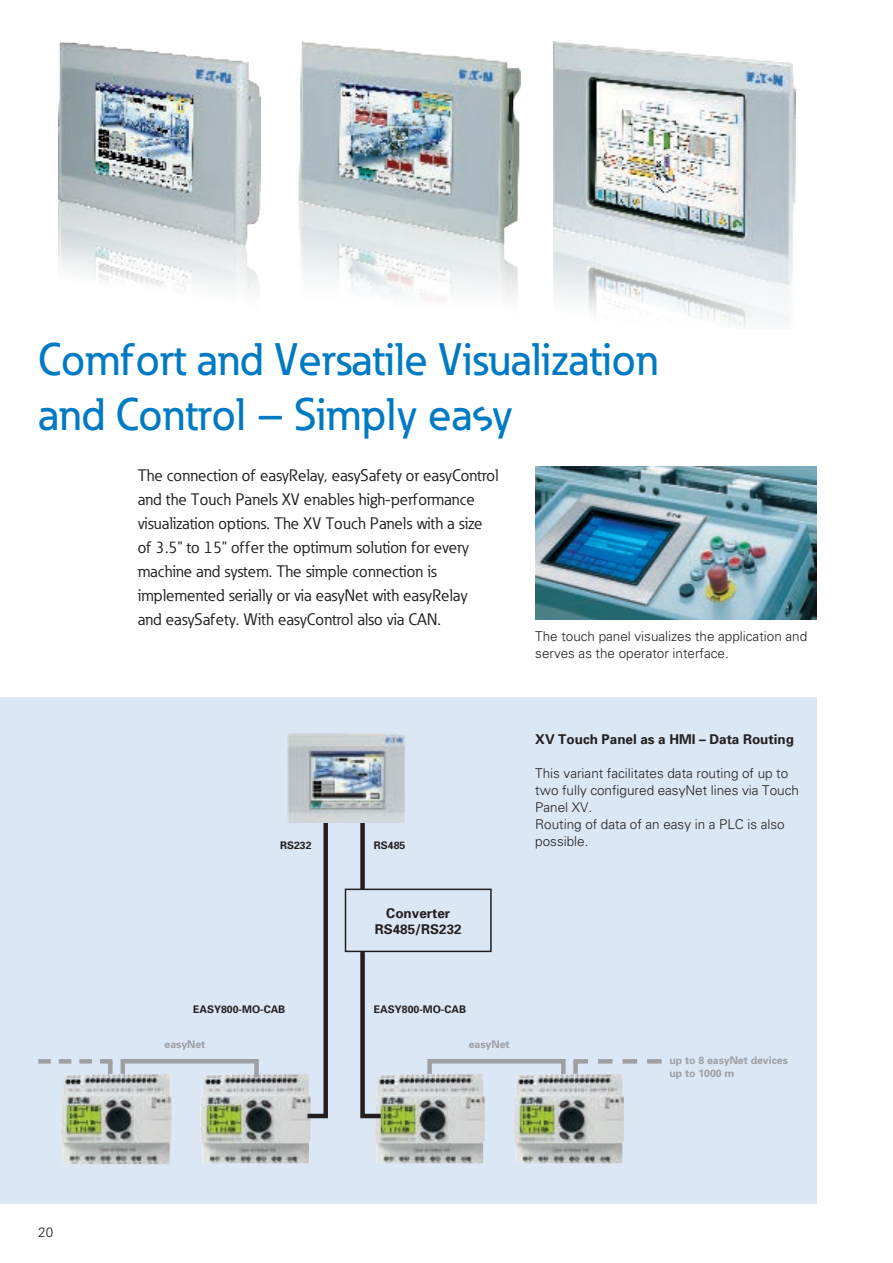
<style>
.page{position:relative;width:893px;height:1263px;background:#fff}
.page>*{position:absolute;margin:0;border:0;box-sizing:border-box;transform-origin:0 0}
.t1{font:500 45px/55.5px "Eaton";color:#007ac2}
.t2{font:16.5px/24px "Eaton";color:#231f20}
.t3{font:300 13.5px/17px "Univers";color:#231f20}
.t4{font:700 13.5px/16.5px "Univers";color:#231f20;text-align:center}
.t5{font:700 10.5px/12.6px "Univers";color:#9d9fa2}
.t6{font:700 10.5px "Univers";color:#231f20}
.s1{font-family:"Eaton Easy Medium";font-weight:400}
</style>
<div class="page">
<img style="left:59px;top:42px;width:202px;height:248px">
<img style="left:298px;top:41px;width:222px;height:259px">
<img style="left:553px;top:41px;width:242px;height:288px">
<div style="left:0;top:697px;width:816px;height:506px;background:#dbe7f5"></div>
<hr style="left:108px;top:1061px;width:4px;height:13px;background:#9d9fa2">
<img style="left:61px;top:1074px;width:111px;height:90px">
<img style="left:200px;top:1074px;width:111px;height:89px">
<svg style="left:118px;top:1059px;width:143px;height:23px"></svg>
<img style="left:375px;top:1074px;width:110px;height:89px">
<img style="left:514px;top:1082px;width:110px;height:81px">
<svg style="left:303px;top:822px;width:27px;height:298px"></svg>
<svg style="left:358px;top:822px;width:27px;height:298px"></svg>
<img style="left:287px;top:733px;width:118px;height:89px">
<svg style="left:38px;top:1059px;width:74px;height:4px"></svg>
<svg style="left:425px;top:1059px;width:237px;height:23px"></svg>
<img style="left:535px;top:467px;width:281px;height:153px">
<div style="left:345px;top:889px;width:146px;height:62px;background:#dbe7f5"></div>
<div style="left:345px;top:888px;width:147px;height:64px;border:2px solid #231f20"></div>
<h1 class="t1" style="left:38px;top:331px;width:622px">Comfort and Versatile Visualization and Control – Simply ea<span class="s1">s</span>y</h1>
<p class="t2" style="left:138px;top:464px;width:362px">The connection of easyRelay, easySafety or easyControl and the Touch Panels XV enables high-performance visualization options. The XV Touch Panels with a size of 3.5" to 15" offer the optimum solution for every machine and system. The simple connection is implemented serially or via easyNet with easyRelay<br>and easySafety. With easyControl also via CAN.</p>
<p class="t3" style="left:38px;top:1224px;width:17px">20</p>
<p class="t3" style="left:535px;top:628px;width:273px;line-height:16.5px">The touch panel visualizes the application and serves as the operator interface.</p>
<p class="t6" style="left:280px;top:839px;width:33px">RS232</p>
<p class="t6" style="left:374px;top:839px;width:33px">RS485</p>
<p class="t4" style="left:375px;top:904px;width:89px">Converter<br>RS485/RS232</p>
<p class="t4" style="left:535px;top:731px;width:260px">XV Touch Panel as a HMI – Data Routing</p>
<p class="t3" style="left:535px;top:764px;width:265px">This variant facilitates data routing of up to two fully configured easyNet lines via Touch<br>Panel XV.<br>Routing of data of an easy in a PLC is also possible.</p>
<p class="t6" style="left:193px;top:1003px;width:94px">EASY800-MO-CAB</p>
<p class="t6" style="left:374px;top:1003px;width:94px">EASY800-MO-CAB</p>
<p class="t5" style="left:165px;top:1037px;width:42px">easyNet</p>
<p class="t5" style="left:469px;top:1037px;width:42px">easyNet</p>
<p class="t5" style="left:669px;top:1054px;width:120px">up to 8 easyNet devices up to 1000 m</p>
</div>
